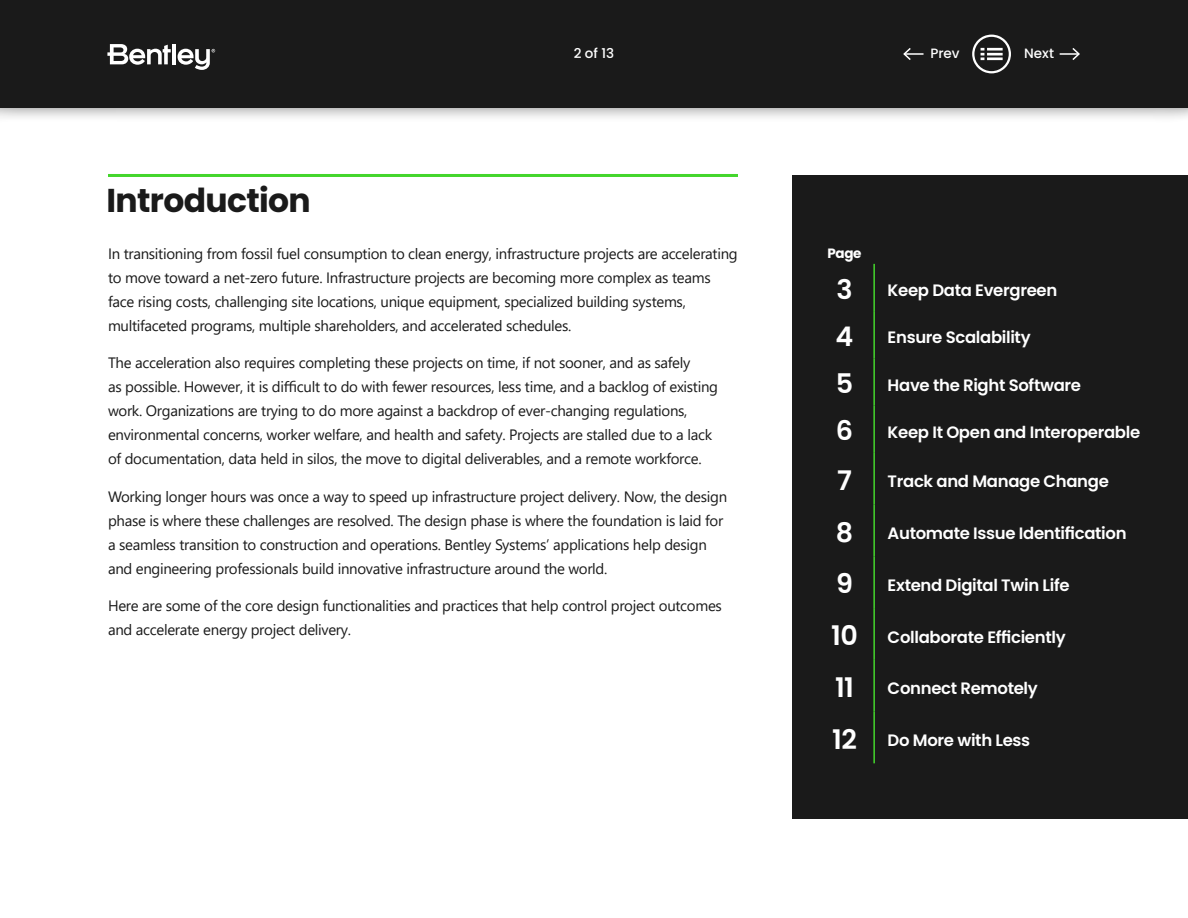
<style>
.page{position:relative;width:1188px;height:918px;background:#fff}
.page>*{position:absolute;margin:0;border:0;box-sizing:border-box;transform-origin:0 0}
.t1{font:700 33px "Poppins";letter-spacing:-.02em;color:#1a1a1a}
.t2{font:600 27px "Poppins";color:#fff}
.t3{font:600 16.5px "Poppins";letter-spacing:-.02em;color:#fff}
.t4{font:15px/24px "Segoe UI";letter-spacing:-.02em;color:#1a1a1a}
.t5{font:500 13.5px "Poppins";color:#fff}
.t6{font:700 13.5px "Poppins";color:#fff}
.s1{font-size:27px}
</style>
<div class="page">
<div style="left:0;top:0;width:1188px;height:123px;background:#000;opacity:.75"></div>
<div style="left:0;top:0;width:1188px;height:108px;background:#1a1a1a"></div>
<svg style="left:107px;top:44px;width:64px;height:21px"></svg>
<hr style="left:172px;top:44px;width:4px;height:20px;background:#fff">
<svg style="left:178px;top:49px;width:37px;height:21px"></svg>
<hr style="left:904px;top:53px;width:20px;height:2px;background:#fff">
<svg style="left:903px;top:48px;width:9px;height:12px"></svg>
<svg style="left:1060px;top:48px;width:20px;height:12px"></svg>
<svg style="left:972px;top:35px;width:39px;height:38px"></svg>
<div style="left:792px;top:175px;width:396px;height:643px;background:#1a1a1a"></div>
<hr style="left:108px;top:174px;width:630px;height:3px;background:#44d62c">
<hr style="left:873px;top:264px;width:2px;height:47px;background:#44d62c">
<hr style="left:873px;top:311px;width:2px;height:47px;background:#44d62c">
<hr style="left:873px;top:358px;width:2px;height:48px;background:#44d62c">
<hr style="left:873px;top:406px;width:2px;height:47px;background:#44d62c">
<hr style="left:873px;top:453px;width:2px;height:52px;background:#44d62c">
<hr style="left:873px;top:505px;width:2px;height:51px;background:#44d62c">
<hr style="left:873px;top:556px;width:2px;height:52px;background:#44d62c">
<hr style="left:873px;top:608px;width:2px;height:52px;background:#44d62c">
<hr style="left:873px;top:660px;width:2px;height:52px;background:#44d62c">
<hr style="left:873px;top:712px;width:2px;height:51px;background:#44d62c">
<p class="t5" style="left:574px;top:46px;width:42px">2 of 13</p>
<p class="t5" style="left:930px;top:46px;width:31px">Prev</p>
<p class="t5" style="left:1024px;top:46px;width:31px">Next</p>
<h1 class="t1" style="left:106px;top:181px;width:206px">Introduction</h1>
<p class="t4" style="left:108px;top:240px;width:631px">In transitioning from fossil fuel consumption to clean energy, infrastructure projects are accelerating to move toward a net-zero future. Infrastructure projects are becoming more complex as teams face rising costs, challenging site locations, unique equipment, specialized building systems, multifaceted programs, multiple shareholders, and accelerated schedules.</p>
<p class="t4" style="left:108px;top:349px;width:612px">The acceleration also requires completing these projects on time, if not sooner, and as safely<br>as possible. However, it is difficult to do with fewer resources, less time, and a backlog of existing work. Organizations are trying to do more against a backdrop of ever-changing regulations, environmental concerns, worker welfare, and health and safety. Projects are stalled due to a lack of documentation, data held in silos, the move to digital deliverables, and a remote workforce.</p>
<p class="t4" style="left:108px;top:483px;width:621px">Working longer hours was once a way to speed up infrastructure project delivery. Now, the design phase is where these challenges are resolved. The design phase is where the foundation is laid for a seamless transition to construction and operations. Bentley Systems’ applications help design and engineering professionals build innovative infrastructure around the world.</p>
<p class="t4" style="left:108px;top:592px;width:615px">Here are some of the core design functionalities and practices that help control project outcomes and accelerate energy project delivery.</p>
<p class="t6" style="left:827px;top:245px;width:36px">Page</p>
<h2 class="t2" style="left:836px;top:274px;width:18px">3</h2>
<p class="t3" style="left:888px;top:281px;width:171px">Keep Data Evergreen</p>
<h2 class="t2" style="left:836px;top:321px;width:19px">4</h2>
<p class="t3" style="left:888px;top:328px;width:145px">Ensure Scalability</p>
<h2 class="t2" style="left:836px;top:368px;width:19px">5</h2>
<p class="t3" style="left:888px;top:375px;width:195px">Have the Right Software</p>
<h2 class="t2" style="left:836px;top:415px;width:19px">6</h2>
<p class="t3" style="left:888px;top:423px;width:254px">Keep It Open and Interoperable</p>
<h2 class="t2" style="left:837px;top:465px;width:16px">7</h2>
<p class="t3" style="left:888px;top:472px;width:223px">Track and Manage Change</p>
<h2 class="t2" style="left:836px;top:517px;width:19px">8</h2>
<p class="t3" style="left:888px;top:524px;width:241px">Automate Issue Identification</p>
<h2 class="t2" style="left:836px;top:568px;width:18px">9</h2>
<p class="t3" style="left:888px;top:576px;width:183px">Extend Digital Twin Life</p>
<p class="t3" style="left:831px;top:627px;width:236px"><span class="s1">10</span> Collaborate Efficiently</p>
<p class="t3" style="left:835px;top:679px;width:204px"><span class="s1">11</span> Connect Remotely</p>
<p class="t3" style="left:832px;top:731px;width:200px"><span class="s1">12</span> Do More with Less</p>
</div>
